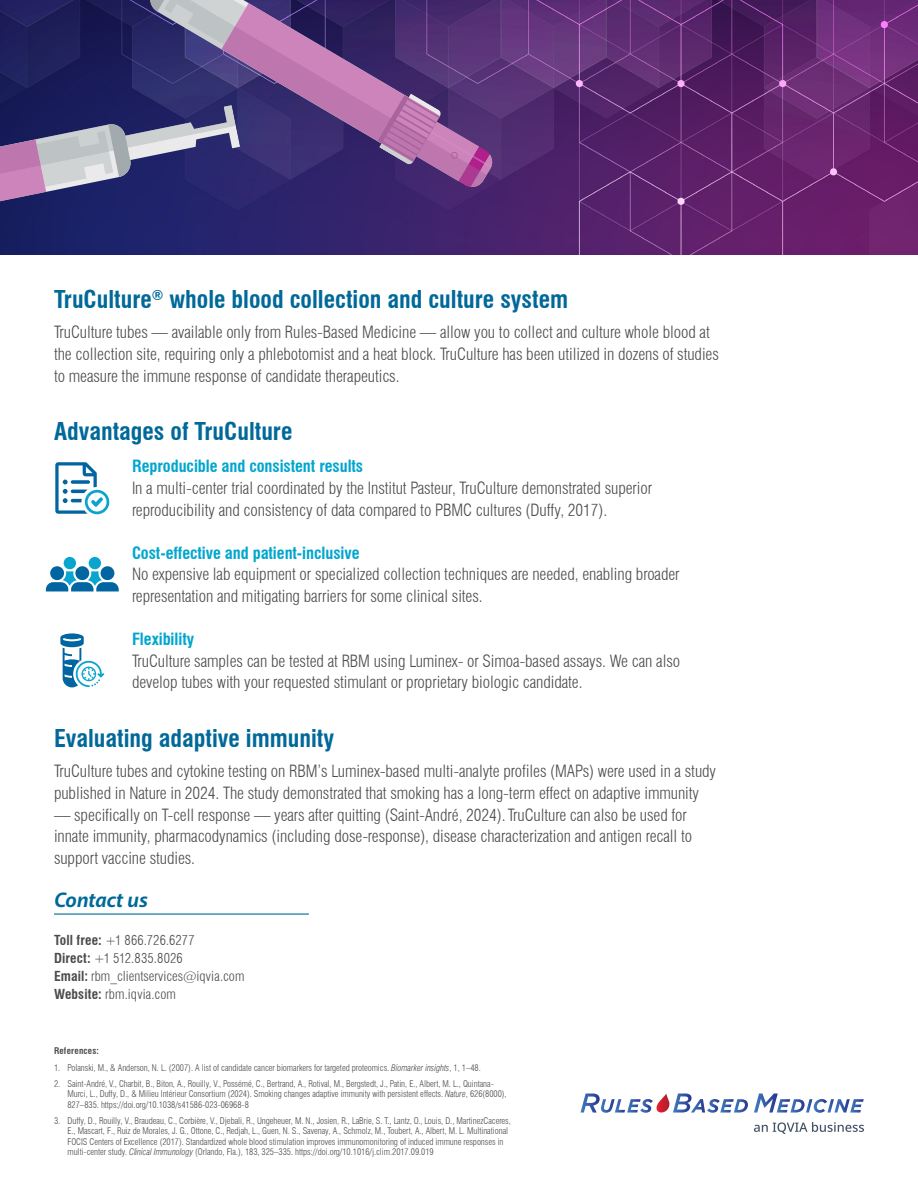
<style>
.page{position:relative;width:918px;height:1188px;background:#fff}
.page>*{position:absolute;margin:0;border:0;box-sizing:border-box;transform-origin:0 0}
.t1{font:700 condensed 24px "Swiss 721 BT";color:#006999}
.Contact_Us_Heading{font:italic 700 21px "Akagi Pro";letter-spacing:-.005em;color:#006999}
.Body_copy__Grey__9_12{font:300 condensed 16.5px/21.8px "Swiss 721 BT";letter-spacing:-.005em;color:#4b4c4d}
.Body_copy__Grey__9_12-2{font:700 condensed 16.5px "Swiss 721 BT";letter-spacing:-.005em;color:#00a6cf}
.Body_Copy{font:300 condensed 13.5px "Swiss 721 BT";letter-spacing:.005em;color:#4b4c4d}
.t2{font:300 condensed 9px/10.5px "Swiss 721 BT";letter-spacing:-.005em;color:#4b4c4d}
.Body_Copy-2{font:700 condensed 9px "Swiss 721 BT";letter-spacing:.025em;color:#4b4c4d}
.s1{font-weight:700}
.s2{font-style:italic}
</style>
<div class="page">
<hr style="left:54px;top:914px;width:255px;height:1px;background:#006999">
<svg style="left:754px;top:1094px;width:110px;height:19px"></svg>
<svg style="left:581px;top:1094px;width:167px;height:19px"></svg>
<svg style="left:754px;top:1122px;width:110px;height:12px"></svg>
<svg style="left:60px;top:633px;width:44px;height:54px"></svg>
<svg style="left:55px;top:462px;width:54px;height:52px"></svg>
<div style="left:64px;top:557px;width:12px;height:12px;background:#09a5ce;border-radius:50%"></div>
<div style="left:89px;top:557px;width:12px;height:12px;background:#09a5ce;border-radius:50%"></div>
<svg style="left:46px;top:566px;width:73px;height:25px"></svg>
<img style="left:0;top:0;width:918px;height:255px">
<svg style="left:0;top:0;width:493px;height:206px;background:#58457f"></svg>
<h2 class="t1" style="left:54px;top:285px;width:516px">TruCulture<sup>®</sup> whole blood collection and culture system</h2>
<p class="Body_copy__Grey__9_12" style="left:54px;top:321px;width:666px">TruCulture tubes — available only from Rules-Based Medicine — allow you to collect and culture whole blood at the collection site, requiring only a phlebotomist and a heat block. TruCulture has been utilized in dozens of studies to measure the immune response of candidate therapeutics.</p>
<h2 class="t1" style="left:54px;top:417px;width:240px">Advantages of TruCulture</h2>
<p class="Body_copy__Grey__9_12-2" style="left:132px;top:457px;width:233px">Reproducible and consistent results</p>
<p class="Body_copy__Grey__9_12" style="left:132px;top:477px;width:522px">In a multi-center trial coordinated by the Institut Pasteur, TruCulture demonstrated superior reproducibility and consistency of data compared to PBMC cultures (Duffy, 2017).</p>
<p class="Body_copy__Grey__9_12-2" style="left:132px;top:543px;width:229px">Cost-effective and patient-inclusive</p>
<p class="Body_copy__Grey__9_12" style="left:132px;top:564px;width:549px">No expensive lab equipment or specialized collection techniques are needed, enabling broader representation and mitigating barriers for some clinical sites.</p>
<p class="Body_copy__Grey__9_12-2" style="left:132px;top:629px;width:64px">Flexibility</p>
<p class="Body_copy__Grey__9_12" style="left:132px;top:650px;width:550px">TruCulture samples can be tested at RBM using Luminex- or Simoa-based assays. We can also develop tubes with your requested stimulant or proprietary biologic candidate.</p>
<h2 class="t1" style="left:54px;top:724px;width:282px">Evaluating adaptive immunity</h2>
<p class="Body_copy__Grey__9_12" style="left:54px;top:760px;width:664px">TruCulture tubes and cytokine testing on RBM’s Luminex-based multi-analyte profiles (MAPs) were used in a study published in Nature in 2024. The study demonstrated that smoking has a long-term effect on adaptive immunity</p>
<p class="Body_copy__Grey__9_12" style="left:54px;top:804px;width:640px">— specifically on T-cell response — years after quitting (Saint-André, 2024). TruCulture can also be used for innate immunity, pharmacodynamics (including dose-response), disease characterization and antigen recall to support vaccine studies.</p>
<p class="Contact_Us_Heading" style="left:54px;top:887px;width:95px">Contact us</p>
<p class="Body_Copy" style="left:54px;top:932px;width:142px"><span class="s1">Toll free:</span> +1 866.726.6277</p>
<p class="Body_Copy" style="left:54px;top:950px;width:130px"><span class="s1">Direct:</span> +1 512.835.8026</p>
<p class="Body_Copy" style="left:54px;top:968px;width:192px"><span class="s1">Email:</span> rbm_clientservices@iqvia.com</p>
<p class="Body_Copy" style="left:54px;top:986px;width:123px"><span class="s1">Website:</span> rbm.iqvia.com</p>
<p class="Body_Copy-2" style="left:54px;top:1045px;width:47px">References:</p>
<p class="t2" style="left:54px;top:1062px;width:428px">1. Polanski, M., &amp; Anderson, N. L. (2007). A list of candidate cancer biomarkers for targeted proteomics. <span class="s2">Biomarker insights</span>, 1, 1–48.</p>
<p class="t2" style="left:68px;top:1078px;width:441px;text-indent:-14px">2. Saint-André, V., Charbit, B., Biton, A., Rouilly, V., Possémé, C., Bertrand, A., Rotival, M., Bergstedt, J., Patin, E., Albert, M. L., Quintana-<br>Murci, L., Duffy, D., &amp; Milieu Intérieur Consortium (2024). Smoking changes adaptive immunity with persistent effects. <span class="s2">Nature</span>, 626(8000),<br>827–835. https://doi.org/10.1038/s41586-023-06968-8</p>
<p class="t2" style="left:68px;top:1115px;width:445px;text-indent:-14px">3. Duffy, D., Rouilly, V., Braudeau, C., Corbière, V., Djebali, R., Ungeheuer, M. N., Josien, R., LaBrie, S. T., Lantz, O., Louis, D., MartinezCaceres, E., Mascart, F., Ruiz de Morales, J. G., Ottone, C., Redjah, L., Guen, N. S., Savenay, A., Schmolz, M., Toubert, A., Albert, M. L. Multinational FOCIS Centers of Excellence (2017). Standardized whole blood stimulation improves immunomonitoring of induced immune responses in multi-center study. <span class="s2">Clinical Immunology</span> (Orlando, Fla.), 183, 325–335. https://doi.org/10.1016/j.clim.2017.09.019</p>
</div>
